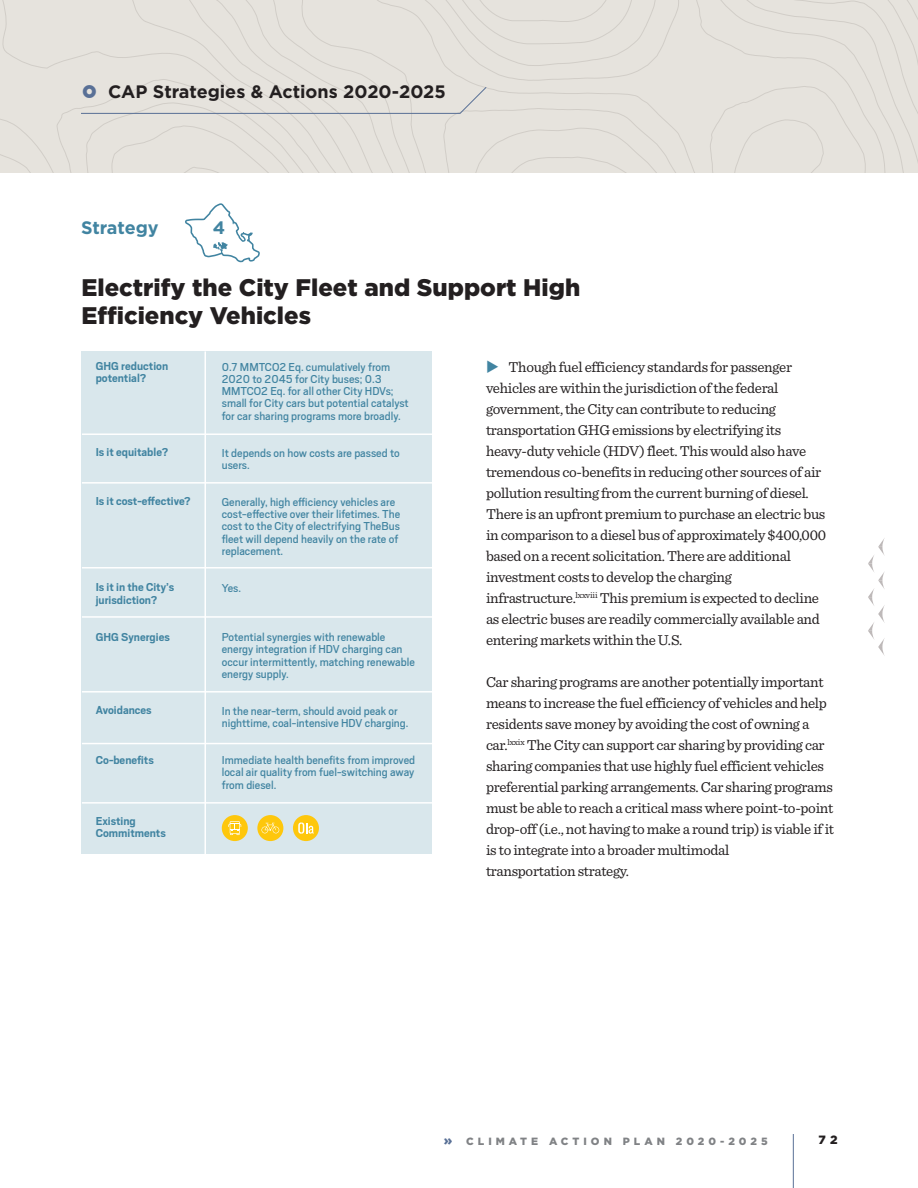
<style>
.page{position:relative;width:918px;height:1188px;background:#fff}
.page>*{position:absolute;margin:0;border:0;box-sizing:border-box;transform-origin:0 0}
.t1{font:900 24px/28.2px "Gotham";color:#231f20}
.t2{font:700 18px "Gotham";color:#231f20}
.t3{font:700 18px "Gotham";letter-spacing:-.005em;color:#4184a1}
.t4{font:15px/21px "Sentinel";letter-spacing:-.02em;color:#231f20}
.t5{font:12.75px/12.3px "Scout";color:#4184a1}
.t6{font:700 12.75px/12.3px "Scout";color:#4184a1}
.t7{font:900 12px "Gotham";color:#231f20}
.t8{font:900 10.5px "Gotham";letter-spacing:.38em;color:#808285}
.s1{color:#4184a1}
.s2{font-size:13.5px;color:#597096}
</style>
<div class="page">
<hr style="left:793px;top:1134px;width:1px;height:54px;background:#597096">
<div style="left:81px;top:351px;width:351px;height:503px;background:#d9e7ec"></div>
<hr style="left:82px;top:433px;width:350px;height:2px;background:#fff">
<hr style="left:82px;top:482px;width:350px;height:2px;background:#fff">
<hr style="left:82px;top:567px;width:350px;height:2px;background:#fff">
<hr style="left:82px;top:616px;width:350px;height:2px;background:#fff">
<hr style="left:82px;top:691px;width:350px;height:2px;background:#fff">
<hr style="left:82px;top:743px;width:350px;height:1px;background:#fff">
<hr style="left:82px;top:802px;width:350px;height:2px;background:#fff">
<hr style="left:205px;top:351px;width:1px;height:553px;background:#fff">
<div style="left:293px;top:815px;width:26px;height:26px;background:#fec70c;border-radius:50%"></div>
<svg style="left:298px;top:822px;width:16px;height:12px"></svg>
<div style="left:222px;top:815px;width:26px;height:26px;background:#fec70c;border-radius:50%"></div>
<svg style="left:228px;top:821px;width:13px;height:14px"></svg>
<div style="left:257px;top:815px;width:26px;height:26px;background:#fec70c;border-radius:50%"></div>
<svg style="left:262px;top:823px;width:17px;height:10px"></svg>
<svg style="left:185px;top:203px;width:75px;height:59px"></svg>
<svg style="left:882px;top:538px;width:3px;height:18px"></svg>
<svg style="left:882px;top:572px;width:3px;height:17px"></svg>
<svg style="left:872px;top:555px;width:2px;height:17px"></svg>
<svg style="left:882px;top:605px;width:3px;height:18px"></svg>
<svg style="left:882px;top:638px;width:3px;height:18px"></svg>
<svg style="left:872px;top:589px;width:2px;height:17px"></svg>
<svg style="left:872px;top:622px;width:2px;height:17px"></svg>
<div style="left:0;top:0;width:918px;height:173px;background:#e6e3dd"></div>
<p class="t2" style="left:108px;top:79px;width:339px">CAP Strategies &amp; Actions 2020-2025</p>
<p class="t3" style="left:81px;top:216px;width:79px">Strategy</p>
<p class="t3" style="left:213px;top:216px;width:14px">4</p>
<p class="t1" style="left:81px;top:273px;width:500px">Electrify the City Fleet and Support High<br>Efficiency Vehicles</p>
<p class="t4" style="left:486px;top:355px;width:342px"><span class="s1">◆</span> Though fuel efficiency standards for passenger vehicles are within the jurisdiction of the federal government, the City can contribute to reducing transportation GHG emissions by electrifying its heavy-duty vehicle (HDV) fleet. This would also have tremendous co-benefits in reducing other sources of air pollution resulting from the current burning of diesel.<br>There is an upfront premium to purchase an electric bus in comparison to a diesel bus of approximately $400,000 based on a recent solicitation. There are additional investment costs to develop the charging infrastructure.<sup>lxxviii</sup> This premium is expected to decline as electric buses are readily commercially available and entering markets within the U.S.</p>
<p class="t4" style="left:486px;top:670px;width:350px">Car sharing programs are another potentially important means to increase the fuel efficiency of vehicles and help residents save money by avoiding the cost of owning a car.<sup>lxxix</sup> The City can support car sharing by providing car sharing companies that use highly fuel efficient vehicles preferential parking arrangements. Car sharing programs must be able to reach a critical mass where point-to-point drop-off (i.e., not having to make a round trip) is viable if it is to integrate into a broader multimodal<br>transportation strategy.</p>
<p class="t6" style="left:96px;top:359px;width:74px">GHG reduction potential?</p>
<p class="t5" style="left:222px;top:360px;width:188px">0.7 MMTCO2 Eq. cumulatively from 2020 to 2045 for City buses; 0.3<br>MMTCO2 Eq. for all other City HDVs; small for City cars but potential catalyst for car sharing programs more broadly.</p>
<p class="t5" style="left:222px;top:446px;width:179px">It depends on how costs are passed to users.</p>
<p class="t5" style="left:222px;top:495px;width:180px">Generally, high efficiency vehicles are cost-effective over their lifetimes. The cost to the City of electrifying TheBus fleet will depend heavily on the rate of replacement.</p>
<p class="t5" style="left:222px;top:581px;width:21px">Yes.</p>
<p class="t6" style="left:96px;top:445px;width:74px">Is it equitable?</p>
<p class="t6" style="left:96px;top:495px;width:96px">Is it cost-effective?</p>
<p class="t6" style="left:96px;top:581px;width:80px">Is it in the City’s jurisdiction?</p>
<p class="t6" style="left:96px;top:630px;width:76px">GHG Synergies</p>
<p class="t5" style="left:222px;top:630px;width:195px">Potential synergies with renewable energy integration if HDV charging can occur intermittently, matching renewable energy supply.</p>
<p class="t5" style="left:222px;top:704px;width:188px">In the near-term, should avoid peak or nighttime, coal-intensive HDV charging.</p>
<p class="t5" style="left:222px;top:753px;width:195px;text-align:justify">Immediate health benefits from improved local air quality from fuel-switching away from diesel.</p>
<p class="t6" style="left:96px;top:704px;width:58px">Avoidances</p>
<p class="t6" style="left:96px;top:753px;width:60px">Co-benefits</p>
<p class="t6" style="left:96px;top:814px;width:72px">Existing<br>Commitments</p>
<p class="t8" style="left:444px;top:1134px;width:325px"><span class="s2">»</span> CLIMATE ACTION PLAN 2020-2025</p>
<p class="t7" style="left:819px;top:1131px;width:21px">7 2</p>
</div>
